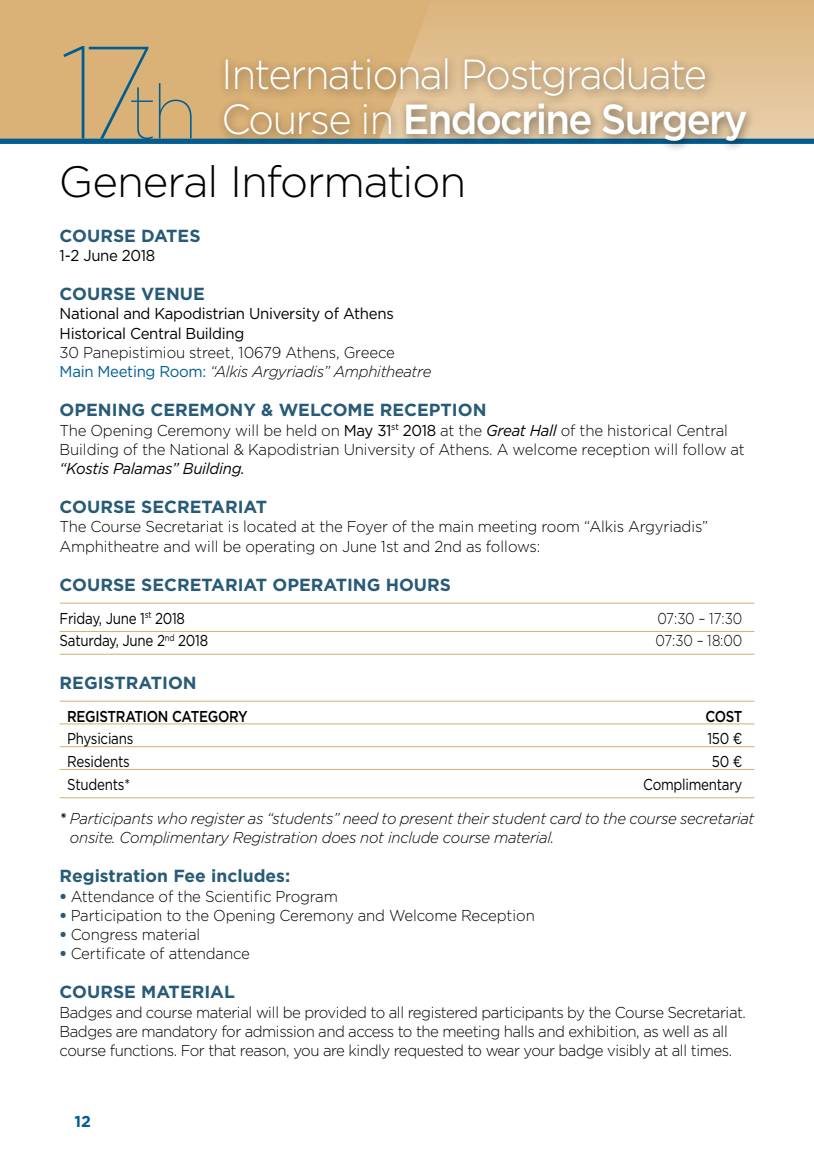
<style>
.page{position:relative;width:814px;height:1166px;background:#fff}
.page>*{position:absolute;margin:0;border:0;box-sizing:border-box;transform-origin:0 0}
.t1{font:100 131.25px "Gotham Greek";color:#005d93}
.t2{font:300 43.75px "Gotham Greek";letter-spacing:-.04em;color:#000}
.t3{font:300 42px/45.3px "Gotham Greek";letter-spacing:-.045em;color:#fff;scale:.95 1}
.t4{font:700 17.5px "Gotham Greek";color:#285b78}
.t5{font:300 15.75px/19.2px "Gotham Greek";letter-spacing:-.025em;color:#000;scale:.95 1}
.t6{font:italic 300 15.75px/34.1px "Gotham Greek";letter-spacing:-.02em;color:#000;scale:.95 1}
.t7{font:15.75px/19.2px "Gotham Greek";letter-spacing:-.02em;color:#000;scale:.95 1}
.t8{font:15.75px "Gotham Greek";letter-spacing:-.02em;color:#000;scale:.85 1}
.t9{font:italic 15.75px "Gotham Greek";letter-spacing:-.02em;color:#000;scale:.95 1}
.t10{font:500 15.75px "Gotham Greek";letter-spacing:-.02em;color:#000;scale:.85 1}
.t11{font:300 15.75px "Gotham Greek";letter-spacing:-.025em;color:#000;scale:.85 1}
.t12{font:700 15.75px "Gotham Greek";color:#005d93}
.s1{font-size:75.77px}
.s2{font-weight:500}
.s3{font-weight:400;color:#005d93}
.s4{font-style:italic}
.s5{font-weight:400}
.s6{font-weight:400;font-style:italic}
.s7{font-weight:400;font-style:normal}
.s8{font-weight:900;color:#285b78}
</style>
<div class="page">
<div style="left:0;top:0;width:814px;height:144px;background:#dab177"></div>
<svg style="left:412px;top:16px;width:401px;height:123px;fill:#dfbc8a"></svg>
<svg style="left:813px;top:16px;width:1px;height:123px"></svg>
<div style="left:218px;top:51px;width:497px;height:56px;background:#000;opacity:.5"></div>
<div style="left:0;top:139px;width:814px;height:5px;background:#005d93"></div>
<div style="left:216px;top:97px;width:540px;height:56px;background:#000;opacity:.5"></div>
<hr style="left:60px;top:602px;width:694px;height:2px;background:#dab177">
<hr style="left:60px;top:631px;width:694px;height:1px;background:#dab177">
<hr style="left:60px;top:654px;width:694px;height:1px;background:#dab177">
<hr style="left:60px;top:700px;width:694px;height:2px;background:#dab177">
<hr style="left:60px;top:723px;width:694px;height:1px;background:#dab177">
<hr style="left:60px;top:746px;width:694px;height:1px;background:#dab177">
<hr style="left:60px;top:769px;width:694px;height:1px;background:#dab177">
<hr style="left:60px;top:797px;width:694px;height:1px;background:#dab177">
<h1 class="t1" style="left:59px;top:22px;width:140px">17<span class="s1">th</span></h1>
<h3 class="t3" style="left:221px;top:51px;width:555px">International Postgraduate<br>Course in <span class="s2">Endocrine Surgery</span></h3>
<h2 class="t2" style="left:59px;top:158px;width:409px">General Information</h2>
<p class="t4" style="left:60px;top:226px;width:107px">COU RSE DATES</p>
<p class="t7" style="left:60px;top:246px;width:102px">1-2 June 2018</p>
<p class="t4" style="left:60px;top:284px;width:108px">COU RSE VENUE</p>
<p class="t7" style="left:60px;top:304px;width:353px">National and Kapodistrian University of Athens<br>Historical Central Building</p>
<p class="t5" style="left:60px;top:343px;width:393px">30 Panepistimiou street, 10679 Athens, Greece<br><span class="s3">Main Meeting Room:</span> <span class="s4">“Alkis Argyriadis” Amphitheatre</span></p>
<p class="t4" style="left:60px;top:400px;width:28px">OPENING</p>
<p class="t4" style="left:150px;top:400px;width:52px">CEREMON</p>
<p class="t4" style="left:243px;top:400px;width:91px">Y &amp; WELCOME</p>
<p class="t4" style="left:380px;top:400px;width:13px">RECEPTION</p>
<p class="t5" style="left:60px;top:420px;width:723px">The Opening Ceremony will be held on <span class="s5">May 31</span><sup>st</sup> <span class="s5">2018</span> at the <span class="s6">Great Hall</span> of the historical Central<br>Building of the National &amp; Kapodistrian University of Athens. A welcome reception will follow at</p>
<p class="t9" style="left:60px;top:460px;width:197px">“Kostis Palamas” Building.</p>
<p class="t4" style="left:60px;top:497px;width:143px">COU RSE SECRETA</p>
<p class="t4" style="left:225px;top:497px;width:23px">RIAT</p>
<p class="t5" style="left:60px;top:517px;width:685px">The Course Secretariat is located at the Foyer of the main meeting room “Alkis Argyriadis”<br>Amphitheatre and will be operating on June 1st and 2nd as follows:</p>
<p class="t4" style="left:60px;top:574px;width:143px">COU RSE SECRETA</p>
<p class="t4" style="left:225px;top:574px;width:23px">RIAT</p>
<p class="t4" style="left:272px;top:574px;width:64px">OPERATING</p>
<p class="t4" style="left:386px;top:574px;width:64px">HOURS</p>
<p class="t8" style="left:60px;top:609px;width:149px">Friday, June 1<sup>st</sup> 2018</p>
<p class="t11" style="left:657px;top:609px;width:102px">07:30 – 17:30</p>
<p class="t8" style="left:60px;top:632px;width:176px">Saturday, June 2<sup>nd</sup> 2018</p>
<p class="t11" style="left:655px;top:632px;width:104px">07:30 – 18:00</p>
<p class="t4" style="left:60px;top:672px;width:139px">REGISTRATION</p>
<p class="t10" style="left:67px;top:707px;width:214px">REGISTRATION CATEGORY</p>
<p class="t10" style="left:705px;top:707px;width:45px">COST</p>
<p class="t8" style="left:67px;top:730px;width:79px">Physicians</p>
<p class="t8" style="left:707px;top:730px;width:43px">150 €</p>
<p class="t8" style="left:67px;top:753px;width:75px">Residents</p>
<p class="t8" style="left:711px;top:753px;width:38px">50 €</p>
<p class="t8" style="left:67px;top:775px;width:76px">Students*</p>
<p class="t6" style="left:60px;top:767px;width:733px;text-indent:583px"><span class="s7">Complimentary<br></span><span class="s2">*</span> Participants who register as “students” need to present their student card to the course secretariat</p>
<p class="t6" style="left:70px;top:820px;width:511px">onsite. Complimentary Registration does not include course material.</p>
<p class="t4" style="left:60px;top:866px;width:232px">REGISTRATION FEE INCLUDES:</p>
<p class="t5" style="left:60px;top:886px;width:294px"><span class="s8">•</span> Attendance of the Scientific Program</p>
<p class="t5" style="left:60px;top:905px;width:502px"><span class="s8">•</span> Participation to the Opening Ceremony and Welcome Reception</p>
<p class="t5" style="left:60px;top:925px;width:150px"><span class="s8">•</span> Congress material</p>
<p class="t5" style="left:60px;top:944px;width:202px"><span class="s8">•</span> Certificate of attendance</p>
<p class="t4" style="left:60px;top:982px;width:110px">COU RSE MATE</p>
<p class="t4" style="left:192px;top:982px;width:45px">RIAL</p>
<p class="t5" style="left:60px;top:1002px;width:724px">Badges and course material will be provided to all registered participants by the Course Secretariat.<br>Badges are mandatory for admission and access to the meeting halls and exhibition, as well as all course functions. For that reason, you are kindly requested to wear your badge visibly at all times.</p>
<p class="t12" style="left:74px;top:1112px;width:18px">12</p>
</div>
